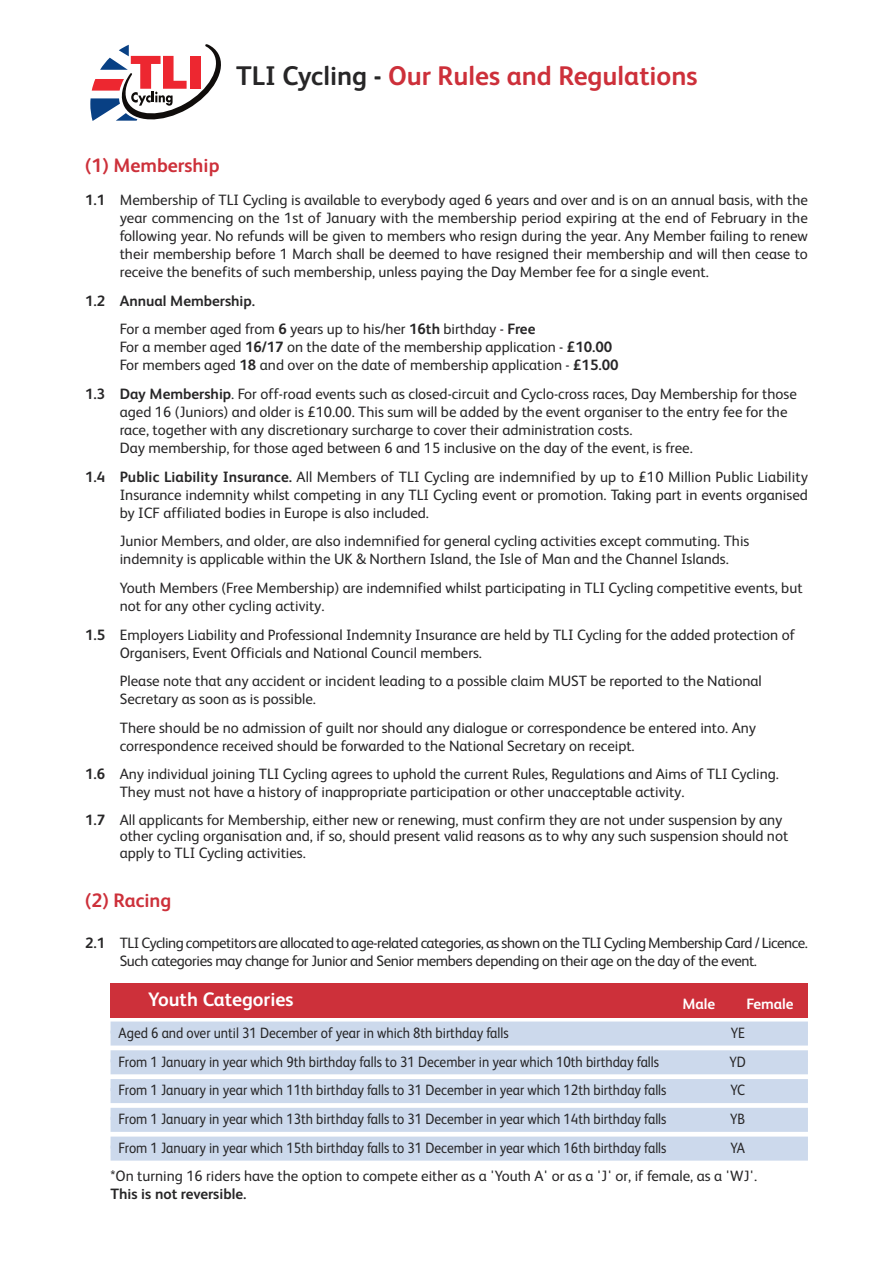
<style>
.page{position:relative;width:893px;height:1263px;background:#fff}
.page>*{position:absolute;margin:0;border:0;box-sizing:border-box;transform-origin:0 0}
.t1{font:700 27px "FS Albert";color:#cd303a}
.t2{font:700 19.5px "FS Albert";color:#cd303a}
.t3{font:700 19.5px "FS Albert";color:#fff}
.t4{font:15px/18px "FS Albert";color:#272627}
.t5{font:15px/28px "FS Albert";color:#272627;scale:.9 1}
.t6{font:15px/18px "FS Albert";letter-spacing:-.03em;color:#272627}
.t7{font:700 15px "FS Albert";color:#272627}
.t8{font:700 15px "FS Albert";color:#fff}
.s1{color:#272627}
.s2{font-weight:700}
</style>
<div class="page">
<div style="left:111px;top:983px;width:697px;height:34px;background:#cd303a"></div>
<div style="left:111px;top:1021px;width:697px;height:12px;background:#ccd9ec"></div>
<div style="left:111px;top:1030px;width:697px;height:15px;background:#ccd9ec"></div>
<div style="left:111px;top:1050px;width:697px;height:12px;background:#ccd9ec"></div>
<div style="left:111px;top:1059px;width:697px;height:15px;background:#ccd9ec"></div>
<div style="left:111px;top:1079px;width:697px;height:12px;background:#ccd9ec"></div>
<div style="left:111px;top:1088px;width:697px;height:15px;background:#ccd9ec"></div>
<div style="left:111px;top:1108px;width:697px;height:12px;background:#ccd9ec"></div>
<div style="left:111px;top:1117px;width:697px;height:15px;background:#ccd9ec"></div>
<div style="left:111px;top:1136px;width:697px;height:12px;background:#ccd9ec"></div>
<div style="left:111px;top:1145px;width:697px;height:15px;background:#ccd9ec"></div>
<svg style="left:90px;top:44px;width:131px;height:77px"></svg>
<h1 class="t1" style="left:236px;top:65px;width:463px"><span class="s1">TLI Cycling -</span> Our Rules and Regulations</h1>
<h2 class="t2" style="left:85px;top:158px;width:136px">(1) Membership</h2>
<p class="t4" style="left:120px;top:192px;width:690px;text-align:justify;text-indent:-35px"><span class="s2">1.1</span> Membership of TLI Cycling is available to everybody aged 6 years and over and is on an annual basis, with the year commencing on the 1st of January with the membership period expiring at the end of February in the following year. No refunds will be given to members who resign during the year. Any Member failing to renew their membership before 1 March shall be deemed to have resigned their membership and will then cease to receive the benefits of such membership, unless paying the Day Member fee for a single event.</p>
<p class="t4" style="left:120px;top:288px;width:417px;line-height:28.7px;text-indent:-35px"><span class="s2">1.2 Annual Membership.<br></span>For a member aged from <span class="s2">6</span> years up to his/her <span class="s2">16th</span> birthday - <span class="s2">Free</span></p>
<p class="t4" style="left:120px;top:340px;width:500px">For a member aged <span class="s2">16/17</span> on the date of the membership application - <span class="s2">£10.00<br></span>For members aged <span class="s2">18</span> and over on the date of membership application - <span class="s2">£15.00</span></p>
<p class="t4" style="left:120px;top:386px;width:679px;text-indent:-35px"><span class="s2">1.3 Day Membership</span>. For off-road events such as closed-circuit and Cyclo-cross races, Day Membership for those aged 16 (Juniors) and older is £10.00. This sum will be added by the event organiser to the entry fee for the race, together with any discretionary surcharge to cover their administration costs.<br>Day membership, for those aged between 6 and 15 inclusive on the day of the event, is free.</p>
<p class="t4" style="left:120px;top:469px;width:690px;text-align:justify;text-indent:-35px"><span class="s2">1.4 Public Liability Insurance.</span> All Members of TLI Cycling are indemnified by up to £10 Million Public Liability Insurance indemnity whilst competing in any TLI Cycling event or promotion. Taking part in events organised by ICF affiliated bodies in Europe is also included.</p>
<p class="t4" style="left:120px;top:533px;width:631px">Junior Members, and older, are also indemnified for general cycling activities except commuting. This indemnity is applicable within the UK &amp; Northern Island, the Isle of Man and the Channel Islands.</p>
<p class="t4" style="left:120px;top:580px;width:684px">Youth Members (Free Membership) are indemnified whilst participating in TLI Cycling competitive events, but not for any other cycling activity.</p>
<p class="t4" style="left:120px;top:627px;width:677px;text-indent:-35px"><span class="s2">1.5</span> Employers Liability and Professional Indemnity Insurance are held by TLI Cycling for the added protection of<br>Organisers, Event Officials and National Council members.</p>
<p class="t4" style="left:120px;top:673px;width:644px">Please note that any accident or incident leading to a possible claim MUST be reported to the National<br>Secretary as soon as is possible.</p>
<p class="t4" style="left:120px;top:720px;width:638px">There should be no admission of guilt nor should any dialogue or correspondence be entered into. Any correspondence received should be forwarded to the National Secretary on receipt.</p>
<p class="t4" style="left:120px;top:767px;width:661px;text-indent:-35px"><span class="s2">1.6</span> Any individual joining TLI Cycling agrees to uphold the current Rules, Regulations and Aims of TLI Cycling.<br>They must not have a history of inappropriate participation or other unacceptable activity.</p>
<p class="t4" style="left:120px;top:813px;width:670px;line-height:16.5px;text-indent:-35px"><span class="s2">1.7</span> All applicants for Membership, either new or renewing, must confirm they are not under suspension by any other cycling organisation and, if so, should present valid reasons as to why any such suspension should not apply to TLI Cycling activities.</p>
<h2 class="t2" style="left:85px;top:893px;width:88px">(2) Racing</h2>
<p class="t6" style="left:120px;top:935px;width:690px;text-indent:-35px"><span class="s2">2.1</span> TLI Cycling competitors are allocated to age-related categories, as shown on the TLI Cycling Membership Card / Licence.<br>Such categories may change for Junior and Senior members depending on their age on the day of the event.</p>
<h2 class="t3" style="left:148px;top:992px;width:147px">Youth Categories</h2>
<p class="t8" style="left:682px;top:998px;width:34px">Male</p>
<p class="t8" style="left:746px;top:998px;width:49px">Female</p>
<p class="t5" style="left:119px;top:1020px;width:435px">Aged 6 and over until 31 December of year in which 8th birthday falls</p>
<p class="t5" style="left:731px;top:1020px;width:17px">YE</p>
<p class="t5" style="left:119px;top:1049px;width:602px">From 1 January in year which 9th birthday falls to 31 December in year which 10th birthday falls</p>
<p class="t5" style="left:730px;top:1049px;width:20px">YD</p>
<p class="t5" style="left:119px;top:1077px;width:610px">From 1 January in year which 11th birthday falls to 31 December in year which 12th birthday falls</p>
<p class="t5" style="left:730px;top:1077px;width:18px">YC</p>
<p class="t5" style="left:119px;top:1106px;width:610px">From 1 January in year which 13th birthday falls to 31 December in year which 14th birthday falls</p>
<p class="t5" style="left:730px;top:1106px;width:18px">YB</p>
<p class="t5" style="left:119px;top:1135px;width:610px">From 1 January in year which 15th birthday falls to 31 December in year which 16th birthday falls</p>
<p class="t5" style="left:111px;top:1135px;width:720px;text-indent:620px">YA *On turning 16 riders have the option to compete either as a 'Youth A' or as a 'J' or, if female, as a 'WJ'.</p>
<p class="t7" style="left:111px;top:1188px;width:137px">This is not reversible.</p>
</div>
